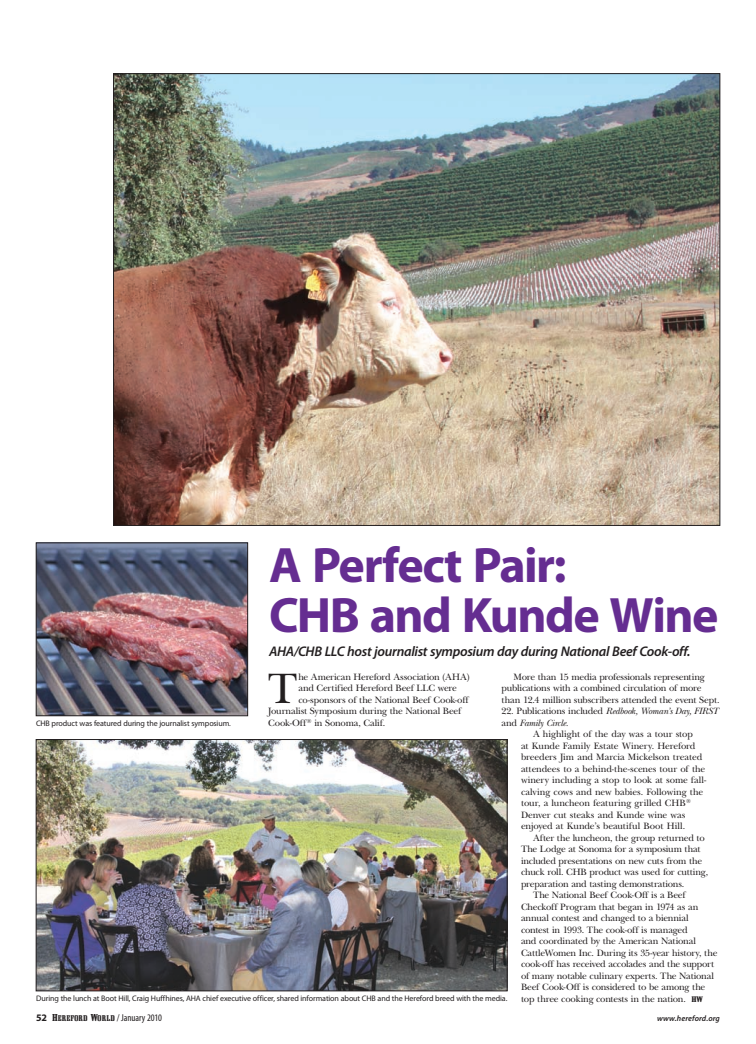
<style>
.page{position:relative;width:756px;height:1044px;background:#fff}
.page>*{position:absolute;margin:0;border:0;box-sizing:border-box;transform-origin:0 0}
.t1{font:700 50px/50px "Myriad Pro";letter-spacing:-.035em;color:#652d91}
.t2{font:43.9px "New Baskerville";color:#231f20}
.t3{font:italic 600 14px "Myriad Pro";letter-spacing:-.02em;color:#231f20}
.t4{font:condensed 10px "Myriad Pro";color:#231f20}
.t5{font:9.5px/11.5px "New Baskerville";letter-spacing:-.015em;color:#231f20}
.t6{font:italic 9.5px "New Baskerville";letter-spacing:-.015em;color:#231f20}
.t7{font:8px "Myriad Pro";letter-spacing:-.015em;color:#231f20}
.t8{font:italic 600 8px "Myriad Pro";letter-spacing:.015em;color:#231f20}
.s1{font-style:normal}
.s2{font-family:"Shattuck";font-size:8px}
.s3{font-weight:700;font-stretch:normal}
.s4{font-family:"Shattuck";font-stretch:normal}
.s5{font-family:"Shattuck";font-stretch:normal;font-size:8.2px}
</style>
<div class="page">
<img style="left:115px;top:75px;width:603px;height:449px">
<img style="left:38px;top:545px;width:208px;height:169px">
<div style="left:36px;top:543px;width:212px;height:173px;border:1px solid #231f20"></div>
<img style="left:38px;top:741px;width:467px;height:248px">
<div style="left:36px;top:739px;width:471px;height:252px;border:1px solid #231f20"></div>
<h1 class="t1" style="left:269px;top:541px;width:451px">A Perfect Pair:<br>CHB and Kunde Wine</h1>
<h3 class="t3" style="left:269px;top:644px;width:423px">AHA/CHB LLC host journalist symposium day during National Beef Cook-off.</h3>
<h2 class="t2" style="left:268px;top:663px;width:31px">T</h2>
<p class="t5" style="left:298px;top:671px;width:173px">he American Hereford Association (AHA)</p>
<p class="t5" style="left:502px;top:671px;width:219px;text-indent:12px">More than 15 media professionals representing publications with a combined circulation of more than 12.4 million subscribers attended the event Sept.</p>
<p class="t6" style="left:502px;top:706px;width:218px"><span class="s1">22. Publications included</span> Redbook, Woman’s Day, FIRST</p>
<p class="t6" style="left:502px;top:717px;width:68px"><span class="s1">and</span> Family Circle.</p>
<p class="t5" style="left:533px;top:729px;width:162px">A highlight of the day was a tour stop</p>
<p class="t5" style="left:521px;top:740px;width:176px">at Kunde Family Estate Winery. Hereford</p>
<p class="t5" style="left:521px;top:752px;width:183px">breeders Jim and Marcia Mickelson treated</p>
<p class="t5" style="left:521px;top:763px;width:186px">attendees to a behind-the-scenes tour of the</p>
<p class="t5" style="left:521px;top:775px;width:187px">winery including a stop to look at some fall-</p>
<p class="t5" style="left:521px;top:786px;width:184px">calving cows and new babies. Following the</p>
<p class="t5" style="left:521px;top:798px;width:171px">tour, a luncheon featuring grilled CHB<sup>®</sup></p>
<p class="t5" style="left:521px;top:809px;width:166px">Denver cut steaks and Kunde wine was</p>
<p class="t5" style="left:521px;top:821px;width:166px">enjoyed at Kunde’s beautiful Boot Hill.</p>
<p class="t5" style="left:533px;top:832px;width:173px">After the luncheon, the group returned to</p>
<p class="t5" style="left:521px;top:844px;width:181px">The Lodge at Sonoma for a symposium that</p>
<p class="t5" style="left:521px;top:855px;width:183px">included presentations on new cuts from the</p>
<p class="t5" style="left:521px;top:867px;width:189px">chuck roll. CHB product was used for cutting,</p>
<p class="t5" style="left:521px;top:878px;width:165px">preparation and tasting demonstrations.</p>
<p class="t5" style="left:533px;top:890px;width:154px">The National Beef Cook-Off is a Beef</p>
<p class="t5" style="left:521px;top:901px;width:179px">Checkoff Program that began in 1974 as an</p>
<p class="t5" style="left:521px;top:913px;width:169px">annual contest and changed to a biennial</p>
<p class="t5" style="left:521px;top:924px;width:168px">contest in 1993. The cook-off is managed</p>
<p class="t5" style="left:521px;top:936px;width:176px">and coordinated by the American National</p>
<p class="t5" style="left:521px;top:947px;width:198px">CattleWomen Inc. During its 35-year history, the</p>
<p class="t5" style="left:521px;top:959px;width:195px">cook-off has received accolades and the support</p>
<p class="t5" style="left:521px;top:970px;width:195px">of many notable culinary experts. The National</p>
<p class="t5" style="left:521px;top:982px;width:186px">Beef Cook-Off is considered to be among the</p>
<p class="t5" style="left:521px;top:993px;width:183px">top three cooking contests in the nation. <span class="s2">HW</span></p>
<p class="t5" style="left:298px;top:683px;width:160px">and Certified Hereford Beef LLC were</p>
<p class="t5" style="left:298px;top:694px;width:172px">co-sponsors of the National Beef Cook-off</p>
<p class="t5" style="left:268px;top:706px;width:195px">Journalist Symposium during the National Beef</p>
<p class="t5" style="left:268px;top:717px;width:119px">Cook-Off<sup>®</sup> in Sonoma, Calif.</p>
<p class="t7" style="left:36px;top:719px;width:196px">CHB product was featured during the journalist symposium.</p>
<p class="t7" style="left:36px;top:994px;width:473px">During the lunch at Boot Hill, Craig Huffhines, AHA chief executive officer, shared information about CHB and the Hereford breed with the media.</p>
<p class="t4" style="left:36px;top:1012px;width:128px"><span class="s3">52</span> <span class="s4">H</span><span class="s5">EREFORD</span> <span class="s4">W</span><span class="s5">ORLD</span> / January 2010</p>
<p class="t8" style="left:657px;top:1014px;width:64px">www.hereford.org</p>
</div>
